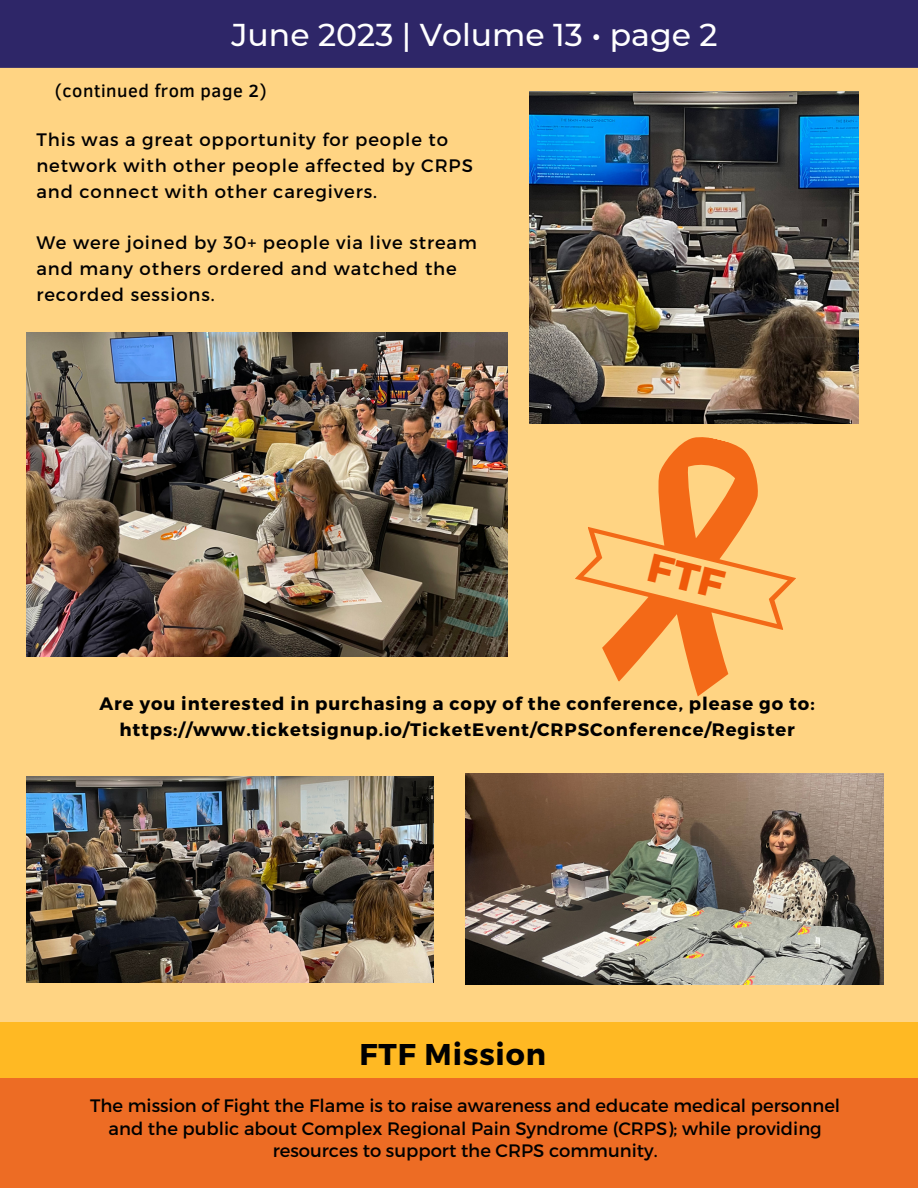
<style>
.page{position:relative;width:918px;height:1188px;background:#ffd483}
.page>*{position:absolute;margin:0;border:0;box-sizing:border-box;transform-origin:0 0}
.t1{font:500 31.5px "Montserrat";color:#fff}
.t2{font:700 30px "Montserrat";letter-spacing:.03em;color:#000001}
.t3{font:18px/25.8px "Montserrat";letter-spacing:.05em;color:#000001}
.t4{font:18px/22.5px "Montserrat";color:#000;text-align:center}
.t5{font:700 18px "Montserrat";letter-spacing:.05em;color:#000}
.t6{font:500 18px "Clear Sans";letter-spacing:.03em;color:#000}
</style>
<div class="page">
<div style="left:0;top:1022px;width:918px;height:166px;background:#ffb923"></div>
<img style="left:530px;top:92px;width:328px;height:332px">
<img style="left:26px;top:332px;width:482px;height:324px">
<img style="left:26px;top:776px;width:408px;height:206px">
<img style="left:465px;top:773px;width:419px;height:212px">
<div style="left:0;top:1078px;width:918px;height:110px;background:#ed6c24"></div>
<div style="left:0;top:0;width:918px;height:68px;background:#2e2668"></div>
<svg style="left:553px;top:414px;width:271px;height:283px"></svg>
<svg style="left:648px;top:553px;width:79px;height:46px"></svg>
<p class="t1" style="left:231px;top:15px;width:488px">June 2023 | Volume 13 • page 2</p>
<p class="t6" style="left:55px;top:78px;width:214px">(continued from page 2)</p>
<p class="t3" style="left:36px;top:126px;width:438px">This was a great opportunity for people to network with other people affected by CRPS and connect with other caregivers.</p>
<p class="t3" style="left:36px;top:229px;width:442px">We were joined by 30+ people via live stream and many others ordered and watched the recorded sessions.</p>
<p class="t5" style="left:100px;top:692px;width:717px">Are you interested in purchasing a copy of the conference, please go to:</p>
<p class="t5" style="left:119px;top:718px;width:677px">https://www.ticketsignup.io/TicketEvent/CRPSConference/Register</p>
<p class="t2" style="left:360px;top:1034px;width:188px">FTF Mission</p>
<p class="t4" style="left:90px;top:1094px;width:752px">The mission of Fight the Flame is to raise awareness and educate medical personnel and the public about Complex Regional Pain Syndrome (CRPS); while providing resources to support the CRPS community.</p>
</div>
